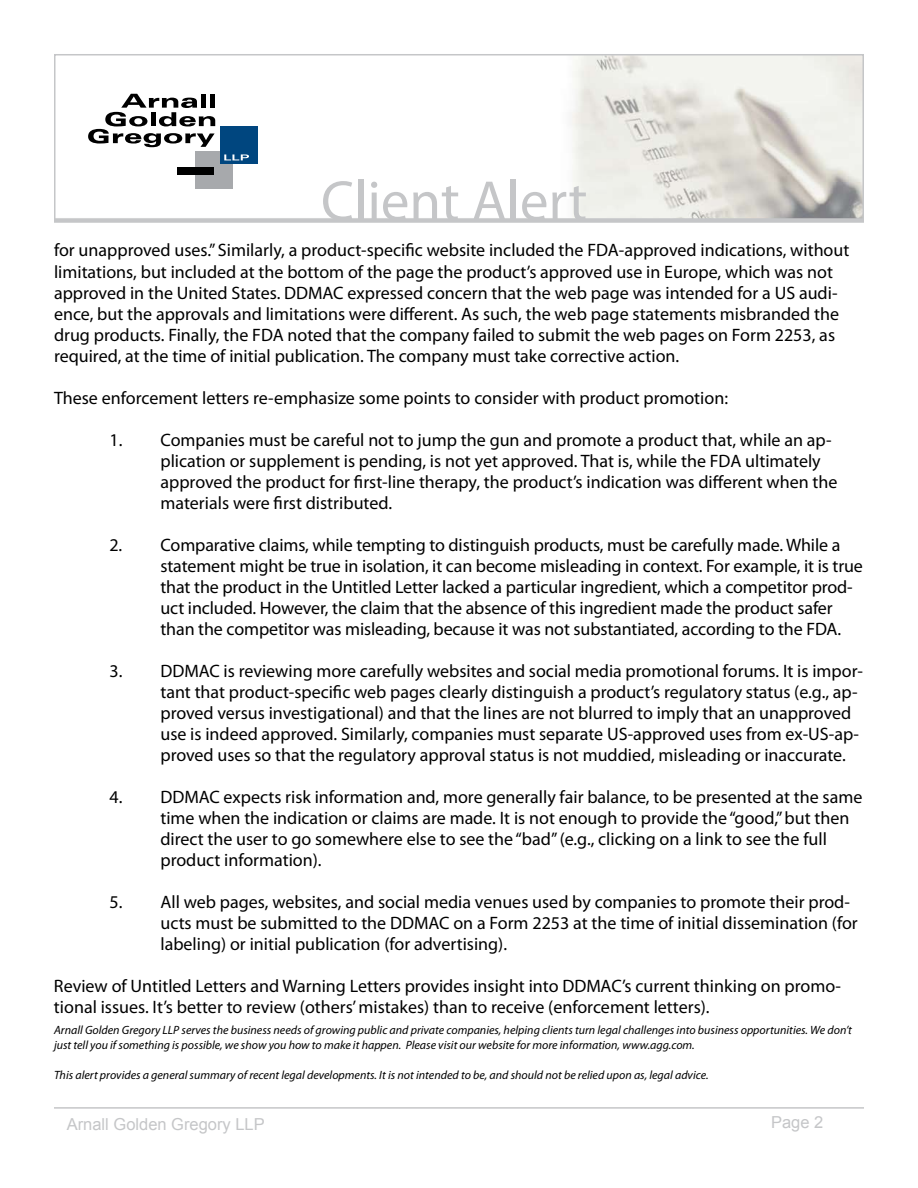
<style>
.page{position:relative;width:918px;height:1188px;background:#fff}
.page>*{position:absolute;margin:0;border:0;box-sizing:border-box;transform-origin:0 0}
.t1{font:57px "Myriad Pro";color:#c5c6c8}
.t2{font:18px/21px "Myriad Pro";color:#000}
.t3{font:16.5px "Arial";color:#c5c6c8}
.t4{font:italic 12px/15px "Myriad Pro";color:#000}
</style>
<div class="page">
<hr style="left:54px;top:1107px;width:810px;height:2px;background:#c5c6c8">
<div style="left:54px;top:218px;width:810px;height:5px;background:#d3d4d5"></div>
<svg style="left:54px;top:54px;width:810px;height:168px"></svg>
<h1 class="t1" style="left:321px;top:166px;width:268px">Client Alert</h1>
<p class="t2" style="left:54px;top:240px;width:797px">for unapproved uses.” Similarly, a product-specific website included the FDA-approved indications, without limitations, but included at the bottom of the page the product’s approved use in Europe, which was not approved in the United States. DDMAC expressed concern that the web page was intended for a US audi&shy;ence, but the approvals and limitations were different. As such, the web page statements misbranded the drug products. Finally, the FDA noted that the company failed to submit the web pages on Form 2253, as required, at the time of initial publication. The company must take corrective action.</p>
<p class="t2" style="left:54px;top:387px;width:676px">These enforcement letters re-emphasize some points to consider with product promotion:</p>
<p class="t2" style="left:160px;top:429px;width:679px;text-indent:-51px">1. Companies must be careful not to jump the gun and promote a product that, while an ap&shy;plication or supplement is pending, is not yet approved. That is, while the FDA ultimately approved the product for first-line therapy, the product’s indication was different when the materials were first distributed.</p>
<p class="t2" style="left:160px;top:534px;width:704px;text-indent:-51px">2. Comparative claims, while tempting to distinguish products, must be carefully made. While a statement might be true in isolation, it can become misleading in context. For example, it is true that the product in the Untitled Letter lacked a particular ingredient, which a competitor prod&shy;uct included. However, the claim that the absence of this ingredient made the product safer than the competitor was misleading, because it was not substantiated, according to the FDA.</p>
<p class="t2" style="left:160px;top:660px;width:704px;text-indent:-51px">3. DDMAC is reviewing more carefully websites and social media promotional forums. It is impor&shy;tant that product-specific web pages clearly distinguish a product’s regulatory status (e.g., ap&shy;proved versus investigational) and that the lines are not blurred to imply that an unapproved use is indeed approved. Similarly, companies must separate US-approved uses from ex-US-ap&shy;proved uses so that the regulatory approval status is not muddied, misleading or inaccurate.</p>
<p class="t2" style="left:160px;top:786px;width:703px;text-indent:-51px">4. DDMAC expects risk information and, more generally fair balance, to be presented at the same time when the indication or claims are made. It is not enough to provide the “good,” but then direct the user to go somewhere else to see the “bad” (e.g., clicking on a link to see the full product information).</p>
<p class="t2" style="left:160px;top:891px;width:699px;text-indent:-51px">5. All web pages, websites, and social media venues used by companies to promote their prod&shy;ucts must be submitted to the DDMAC on a Form 2253 at the time of initial dissemination (for labeling) or initial publication (for advertising).</p>
<p class="t2" style="left:54px;top:975px;width:789px">Review of Untitled Letters and Warning Letters provides insight into DDMAC’s current thinking on promo&shy;tional issues. It’s better to review (others’ mistakes) than to receive (enforcement letters).</p>
<p class="t4" style="left:54px;top:1022px;width:800px">Arnall Golden Gregory LLP serves the business needs of growing public and private companies, helping clients turn legal challenges into business opportunities. We don’t just tell you if something is possible, we show you how to make it happen. Please visit our website for more information, www.agg.com.</p>
<p class="t4" style="left:54px;top:1067px;width:656px">This alert provides a general summary of recent legal developments. It is not intended to be, and should not be relied upon as, legal advice.</p>
<p class="t3" style="left:67px;top:1114px;width:200px">Arnall Golden Gregory LLP</p>
<p class="t3" style="left:771px;top:1111px;width:54px">Page 2</p>
</div>
